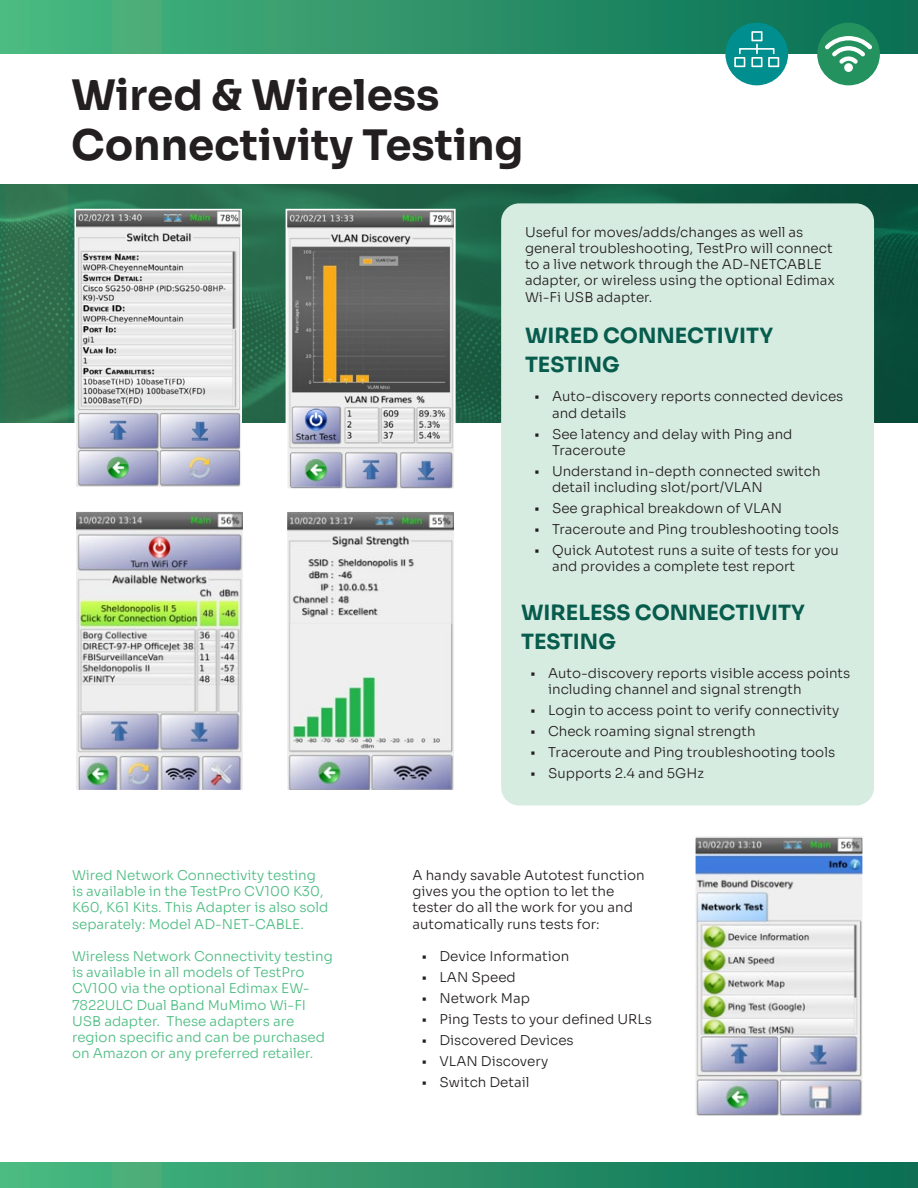
<style>
.page{position:relative;width:918px;height:1188px;background:#fff}
.page>*{position:absolute;margin:0;border:0;box-sizing:border-box;transform-origin:0 0}
.t1{font:700 42px/50.4px "Sora";color:#231f20}
.t2{font:700 21px/28.8px "Sora";color:#075c4d}
.t3{font:300 13.5px/16.2px "Sora";color:#231f20}
.t4{font:300 13.5px/16.2px "Sora";color:#4dbc82}
</style>
<div class="page">
<svg style="left:0;top:185px;width:918px;height:237px;background:#206548"></svg>
<div style="left:0;top:0;width:918px;height:54px;background:linear-gradient(to right,#4eb880,#086d53)"></div>
<div style="left:0;top:1163px;width:918px;height:25px;background:linear-gradient(to right,#4eb980,#086c52)"></div>
<div style="left:501px;top:203px;width:373px;height:602px;background:#d7ece1;border-radius:18px"></div>
<img style="left:77px;top:513px;width:165px;height:276px">
<div style="left:74px;top:510px;width:171px;height:282px;border:2px solid #fff"></div>
<img style="left:289px;top:513px;width:164px;height:276px">
<div style="left:286px;top:510px;width:170px;height:282px;border:2px solid #fff"></div>
<img style="left:289px;top:212px;width:164px;height:275px">
<div style="left:286px;top:209px;width:170px;height:281px;border:2px solid #fff"></div>
<img style="left:77px;top:212px;width:162px;height:274px">
<div style="left:74px;top:209px;width:168px;height:280px;border:2px solid #fff"></div>
<img style="left:697px;top:839px;width:164px;height:275px">
<div style="left:694px;top:836px;width:170px;height:281px;border:2px solid #fff"></div>
<div style="left:817px;top:23px;width:63px;height:62px;background:#24925e;border-radius:50%"></div>
<svg style="left:822px;top:35px;width:53px;height:38px"></svg>
<div style="left:725px;top:23px;width:63px;height:62px;background:#008e8e;border-radius:50%"></div>
<svg style="left:734px;top:31px;width:45px;height:36px"></svg>
<p class="t1" style="left:71px;top:66px;width:454px">Wired &amp; Wireless<br>Connectivity Testing</p>
<p class="t3" style="left:525px;top:223px;width:311px">Useful for moves/adds/changes as well as general troubleshooting, TestPro will connect to a live network through the AD-NETCABLE adapter, or wireless using the optional Edimax Wi-Fi USB adapter.</p>
<p class="t2" style="left:525px;top:319px;width:250px">WIRED CONNECTIVITY</p>
<p class="t2" style="left:525px;top:348px;width:96px">TESTING</p>
<p class="t3" style="left:552px;top:387px;width:293px;text-indent:-18px">• Auto-discovery reports connected devices and details</p>
<p class="t3" style="left:552px;top:424px;width:242px;text-indent:-18px">• See latency and delay with Ping and<br>Traceroute</p>
<p class="t3" style="left:552px;top:462px;width:270px;text-indent:-18px">• Understand in-depth connected switch detail including slot/port/VLAN</p>
<p class="t3" style="left:534px;top:499px;width:250px">• See graphical breakdown of VLAN</p>
<p class="t3" style="left:534px;top:520px;width:307px">• Traceroute and Ping troubleshooting tools</p>
<p class="t3" style="left:552px;top:541px;width:288px;text-indent:-18px">• Quick Autotest runs a suite of tests for you and provides a complete test report</p>
<p class="t4" style="left:72px;top:866px;width:258px">Wired Network Connectivity testing is available in the TestPro CV100 K30, K60, K61 Kits. This Adapter is also sold separately: Model AD-NET-CABLE.</p>
<p class="t4" style="left:72px;top:947px;width:262px">Wireless Network Connectivity testing is available in all models of TestPro CV100 via the optional Edimax EW-7822ULC Dual Band MuMimo Wi-FI USB adapter. These adapters are region specific and can be purchased on Amazon or any preferred retailer.</p>
<p class="t2" style="left:521px;top:596px;width:285px">WIRELESS CONNECTIVITY<br>TESTING</p>
<p class="t3" style="left:548px;top:664px;width:304px;text-indent:-18px">• Auto-discovery reports visible access points including channel and signal strength</p>
<p class="t3" style="left:530px;top:701px;width:311px">• Login to access point to verify connectivity</p>
<p class="t3" style="left:530px;top:722px;width:227px">• Check roaming signal strength</p>
<p class="t3" style="left:530px;top:743px;width:307px">• Traceroute and Ping troubleshooting tools</p>
<p class="t3" style="left:530px;top:764px;width:175px">• Supports 2.4 and 5GHz</p>
<p class="t3" style="left:412px;top:866px;width:234px">A handy savable Autotest function gives you the option to let the tester do all the work for you and automatically runs tests for:</p>
<p class="t3" style="left:422px;top:947px;width:150px">• Device Information</p>
<p class="t3" style="left:422px;top:968px;width:96px">• LAN Speed</p>
<p class="t3" style="left:422px;top:989px;width:110px">• Network Map</p>
<p class="t3" style="left:422px;top:1010px;width:232px">• Ping Tests to your defined URLs</p>
<p class="t3" style="left:422px;top:1031px;width:154px">• Discovered Devices</p>
<p class="t3" style="left:422px;top:1052px;width:128px">• VLAN Discovery</p>
<p class="t3" style="left:422px;top:1073px;width:110px">• Switch Detail</p>
</div>
